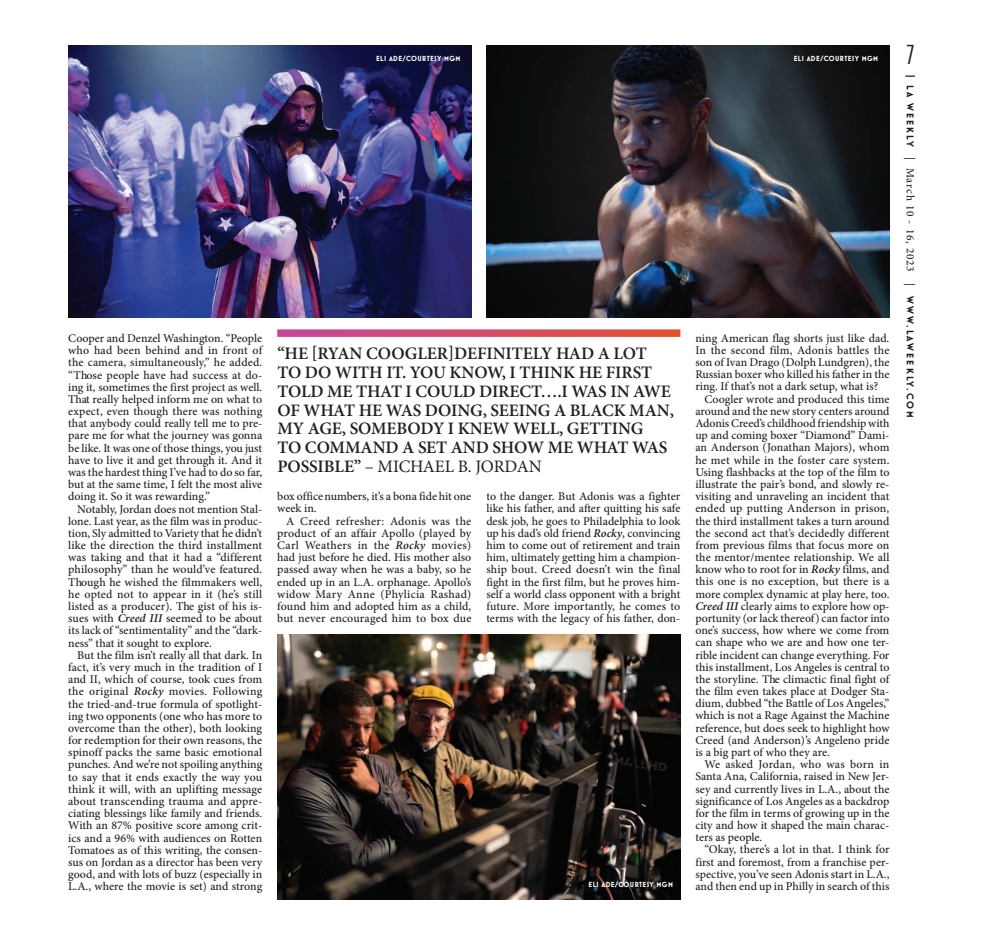
<style>
.page{position:relative;width:990px;height:945px;background:#fff}
.page>*{position:absolute;margin:0;border:0;box-sizing:border-box;transform-origin:0 0}
.t1{font:25px "Vanguard CF";color:#231f20}
.t2{font:600 17.5px/18.8px "Minion Pro";letter-spacing:-.005em;color:#231f20}
.t3{font:500 11.88px/12.1px "Minion Pro";color:#231f20;text-align:justify}
.t4{font:500 11.88px "Minion Pro";letter-spacing:.02em;color:#231f20}
.t5{font:700 10px "Mostra Nuova";letter-spacing:.225em;color:#231f20}
.t6{font:700 7.5px "Mostra Nuova";letter-spacing:.05em;color:#fff}
.s1{font-weight:600;font-style:italic}
.s2{font-weight:400}
.s3{font-family:"Minion Pro";font-weight:500;font-size:11.25px}
</style>
<div class="page">
<img style="left:68px;top:45px;width:403px;height:273px">
<img style="left:277px;top:635px;width:403px;height:265px">
<img style="left:486px;top:45px;width:403px;height:273px">
<svg style="left:277px;top:329px;width:403px;height:8px;background:#d65670"></svg>
<p class="t3" style="left:68px;top:332px;width:196px">Cooper and Denzel Washington. “People who had been behind and in front of the camera, simultaneously,” he added. “Those people have had success at do&shy;ing it, sometimes the first project as well.<br>That really helped inform me on what to expect, even though there was nothing that anybody could really tell me to pre&shy;pare me for what the journey was gonna be like. It was one of those things, you just have to live it and get through it. And it was the hardest thing I’ve had to do so far, but at the same time, I felt the most alive doing it. So it was rewarding.”</p>
<p class="t3" style="left:68px;top:503px;width:196px;text-indent:9px">Notably, Jordan does not mention Stal&shy;lone. Last year, as the film was in produc&shy;tion, Sly admitted to Variety that he didn’t like the direction the third installment was taking and that it had a “different philosophy” than he would’ve featured.<br>Though he wished the filmmakers well, he opted not to appear in it (he’s still listed as a producer). The gist of his is&shy;sues with <span class="s1">Creed III</span> seemed to be about its lack of “sentimentality” and the “dark&shy;ness” that it sought to explore.</p>
<p class="t3" style="left:68px;top:649px;width:196px;text-indent:9px">But the film isn’t really all that dark. In fact, it’s very much in the tradition of I and II, which of course, took cues from the original <span class="s1">Rocky</span> movies. Following the tried-and-true formula of spotlight&shy;ing two opponents (one who has more to overcome than the other), both looking for redemption for their own reasons, the spinoff packs the same basic emotional punches. And we’re not spoiling anything to say that it ends exactly the way you think it will, with an uplifting message about transcending trauma and appre&shy;ciating blessings like family and friends.<br>With an 87% positive score among crit&shy;ics and a 96% with audiences on Rotten Tomatoes as of this writing, the consen&shy;sus on Jordan as a director has been very good, and with lots of buzz (especially in L.A., where the movie is set) and strong</p>
<p class="t6" style="left:376px;top:54px;width:86px">ELI ADE/COURTESY MGM</p>
<p class="t6" style="left:794px;top:54px;width:86px">ELI ADE/COURTESY MGM</p>
<p class="t2" style="left:277px;top:344px;width:398px">“HE [RYAN COOGLER]DEFINITELY HAD A LOT TO DO WITH IT. YOU KNOW, I THINK HE FIRST TOLD ME THAT I COULD DIRECT….I WAS IN AWE OF WHAT HE WAS DOING, SEEING A BLACK MAN, MY AGE, SOMEBODY I KNEW WELL, GETTING<br>TO COMMAND A SET AND SHOW ME WHAT WAS POSSIBLE” <span class="s2">– MICHAEL B. JORDAN</span></p>
<p class="t3" style="left:277px;top:490px;width:196px">box office numbers, it’s a bona fide hit one week in.</p>
<p class="t3" style="left:277px;top:515px;width:196px;text-indent:9px">A Creed refresher: Adonis was the product of an affair Apollo (played by Carl Weathers in the <span class="s1">Rocky</span> movies) had just before he died. His mother also passed away when he was a baby, so he ended up in an L.A. orphanage. Apollo’s widow Mary Anne (Phylicia Rashad) found him and adopted him as a child, but never encouraged him to box due</p>
<p class="t3" style="left:486px;top:490px;width:196px">to the danger. But Adonis was a fighter like his father, and after quitting his safe desk job, he goes to Philadelphia to look up his dad’s old friend <span class="s1">Rocky</span>, convincing him to come out of retirement and train him, ultimately getting him a champion&shy;ship bout. Creed doesn’t win the final fight in the first film, but he proves him&shy;self a world class opponent with a bright future. More importantly, he comes to terms with the legacy of his father, don-</p>
<p class="t6" style="left:589px;top:880px;width:86px">ELI ADE/COURTESY MGM</p>
<p class="t3" style="left:695px;top:332px;width:196px">ning American flag shorts just like dad.</p>
<p class="t3" style="left:695px;top:344px;width:196px">In the second film, Adonis battles the</p>
<p class="t3" style="left:695px;top:356px;width:196px">son of Ivan Drago (Dolph Lundgren), the</p>
<p class="t3" style="left:695px;top:368px;width:196px">Russian boxer who killed his father in the</p>
<p class="t3" style="left:695px;top:381px;width:184px">ring. If that’s not a dark setup, what is?</p>
<p class="t3" style="left:704px;top:393px;width:187px">Coogler wrote and produced this time</p>
<p class="t3" style="left:695px;top:405px;width:196px">around and the new story centers around</p>
<p class="t3" style="left:695px;top:417px;width:196px">Adonis Creed’s childhood friendship with</p>
<p class="t3" style="left:695px;top:429px;width:196px">up and coming boxer “Diamond” Dami-</p>
<p class="t3" style="left:695px;top:442px;width:196px">an Anderson (Jonathan Majors), whom</p>
<p class="t3" style="left:695px;top:454px;width:196px">he met while in the foster care system.</p>
<p class="t3" style="left:695px;top:466px;width:196px">Using flashbacks at the top of the film to</p>
<p class="t3" style="left:695px;top:478px;width:196px">illustrate the pair’s bond, and slowly re-</p>
<p class="t3" style="left:695px;top:490px;width:196px">visiting and unraveling an incident that</p>
<p class="t3" style="left:695px;top:503px;width:196px">ended up putting Anderson in prison,</p>
<p class="t3" style="left:695px;top:515px;width:196px">the third installment takes a turn around</p>
<p class="t3" style="left:695px;top:527px;width:196px">the second act that’s decidedly different</p>
<p class="t3" style="left:695px;top:539px;width:196px">from previous films that focus more on</p>
<p class="t3" style="left:695px;top:551px;width:196px">the mentor/mentee relationship. We all</p>
<p class="t3" style="left:695px;top:563px;width:196px">know who to root for in <span class="s1">Rocky</span> films, and</p>
<p class="t3" style="left:695px;top:576px;width:196px">this one is no exception, but there is a</p>
<p class="t3" style="left:695px;top:588px;width:196px">more complex dynamic at play here, too.</p>
<p class="t3" style="left:695px;top:600px;width:196px"><span class="s1">Creed III</span> clearly aims to explore how op-</p>
<p class="t3" style="left:695px;top:612px;width:196px">portunity (or lack thereof) can factor into</p>
<p class="t3" style="left:695px;top:624px;width:196px">one’s success, how where we come from</p>
<p class="t3" style="left:695px;top:637px;width:196px">can shape who we are and how one ter-</p>
<p class="t3" style="left:695px;top:649px;width:196px">rible incident can change everything. For</p>
<p class="t3" style="left:695px;top:661px;width:196px">this installment, Los Angeles is central to</p>
<p class="t3" style="left:695px;top:673px;width:196px">the storyline. The climactic final fight of</p>
<p class="t3" style="left:695px;top:685px;width:196px">the film even takes place at Dodger Sta-</p>
<p class="t3" style="left:695px;top:697px;width:195px">dium, dubbed “the Battle of Los Angeles,”</p>
<p class="t3" style="left:695px;top:710px;width:196px">which is not a Rage Against the Machine</p>
<p class="t3" style="left:695px;top:722px;width:196px">reference, but does seek to highlight how</p>
<p class="t3" style="left:695px;top:734px;width:196px">Creed (and Anderson)’s Angeleno pride</p>
<p class="t3" style="left:695px;top:746px;width:136px">is a big part of who they are.</p>
<p class="t4" style="left:704px;top:756px;width:187px">We asked Jordan, who was born in</p>
<p class="t3" style="left:695px;top:771px;width:196px">Santa Ana, California, raised in New Jer-</p>
<p class="t3" style="left:695px;top:783px;width:196px">sey and currently lives in L.A., about the</p>
<p class="t3" style="left:695px;top:795px;width:196px">significance of Los Angeles as a backdrop</p>
<p class="t3" style="left:695px;top:807px;width:196px">for the film in terms of growing up in the</p>
<p class="t3" style="left:695px;top:819px;width:196px">city and how it shaped the main charac-</p>
<p class="t3" style="left:695px;top:831px;width:68px">ters as people.</p>
<p class="t3" style="left:704px;top:844px;width:187px">“Okay, there’s a lot in that. I think for</p>
<p class="t3" style="left:695px;top:856px;width:196px">first and foremost, from a franchise per-</p>
<p class="t3" style="left:695px;top:868px;width:196px">spective, you’ve seen Adonis start in L.A.,</p>
<p class="t3" style="left:695px;top:880px;width:196px">and then end up in Philly in search of this</p>
<h1 class="t1" style="left:906px;top:41px;width:10px">7</h1>
<p class="t5" style="left:916px;top:85px;width:334px;rotate:90deg">LA WEEKLY <span class="s3">| March 10 - 16, 2023 |</span> WWW.LAWEEKLY.COM</p>
</div>
